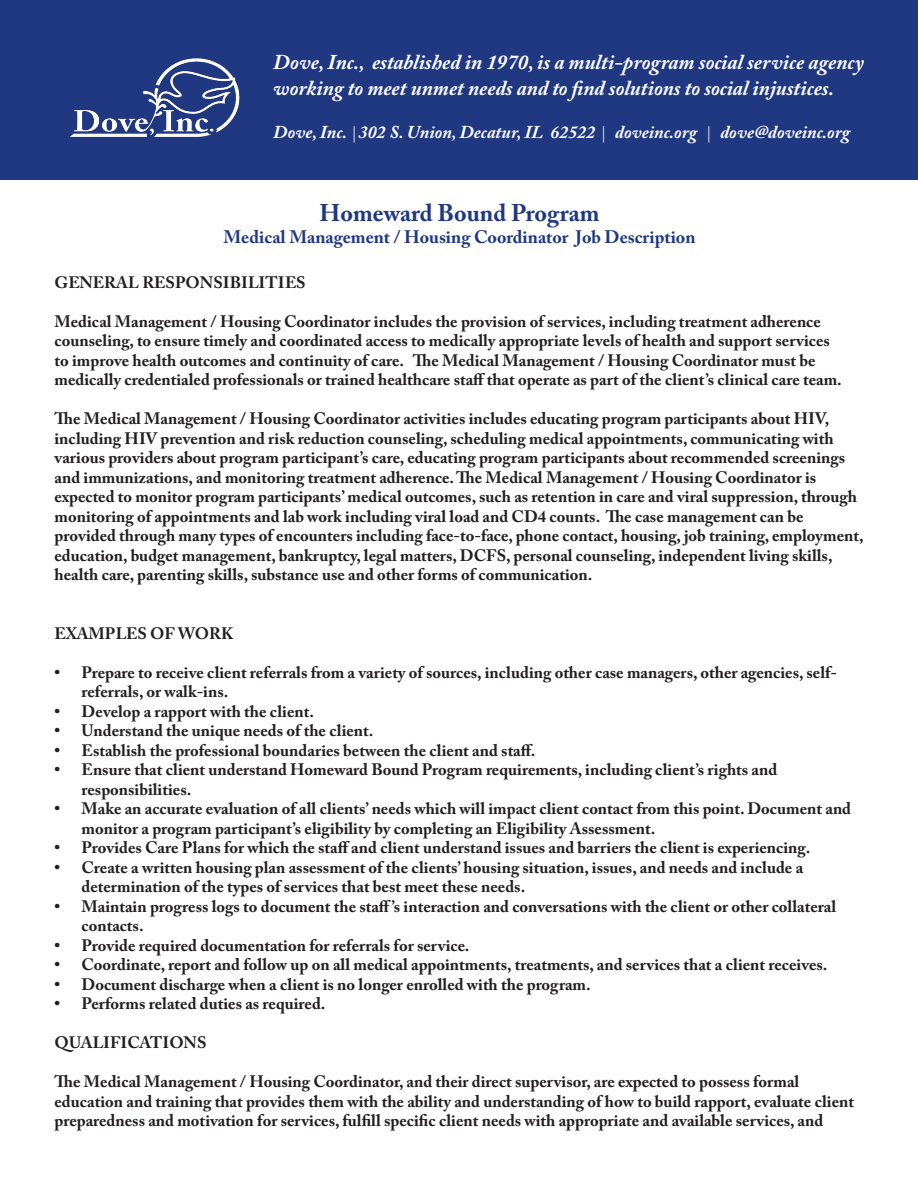
<style>
.page{position:relative;width:918px;height:1188px;background:#fff}
.page>*{position:absolute;margin:0;border:0;box-sizing:border-box;transform-origin:0 0}
.t1{font:700 24px "Adobe Caslon Pro";color:#203882}
.t2{font:italic 700 21px/25.2px "Adobe Caslon Pro";color:#fff}
.t3{font:italic 700 18px "Adobe Caslon Pro";color:#fff}
.t4{font:700 18px "Adobe Caslon Pro";color:#203882}
.t5{font:700 16.5px/19.5px "Adobe Caslon Pro";color:#231f20}
.s1{font-family:"Garamond";font-weight:400;font-style:normal}
</style>
<div class="page">
<div style="left:0;top:0;width:918px;height:179px;background:#203882"></div>
<img style="left:70px;top:58px;width:170px;height:79px">
<p class="t2" style="left:273px;top:50px;width:592px">Dove, Inc., established in 1970, is a multi-program social service agency working to meet unmet needs and to find solutions to social injustices.</p>
<p class="t3" style="left:273px;top:121px;width:578px">Dove, Inc. <span class="s1">|</span>302 S. Union, Decatur, IL 62522 <span class="s1">|</span> doveinc.org <span class="s1">|</span> dove@doveinc.org</p>
<p class="t1" style="left:320px;top:199px;width:281px">Homeward Bound Program</p>
<p class="t4" style="left:224px;top:226px;width:474px">Medical Management / Housing Coordinator Job Description</p>
<p class="t5" style="left:55px;top:272px;width:253px">GENERAL RESPONSIBILITIES</p>
<p class="t5" style="left:55px;top:311px;width:789px">Medical Management / Housing Coordinator includes the provision of services, including treatment adherence counseling, to ensure timely and coordinated access to medically appropriate levels of health and support services to improve health outcomes and continuity of care. The Medical Management / Housing Coordinator must be medically credentialed professionals or trained healthcare staff that operate as part of the client’s clinical care team.</p>
<p class="t5" style="left:55px;top:409px;width:811px">The Medical Management / Housing Coordinator activities includes educating program participants about HIV, including HIV prevention and risk reduction counseling, scheduling medical appointments, communicating with various providers about program participant’s care, educating program participants about recommended screenings and immunizations, and monitoring treatment adherence. The Medical Management / Housing Coordinator is expected to monitor program participants’ medical outcomes, such as retention in care and viral suppression, through monitoring of appointments and lab work including viral load and CD4 counts. The case management can be provided through many types of encounters including face-to-face, phone contact, housing, job training, employment, education, budget management, bankruptcy, legal matters, DCFS, personal counseling, independent living skills, health care, parenting skills, substance use and other forms of communication.</p>
<p class="t5" style="left:55px;top:623px;width:180px">EXAMPLES OF WORK</p>
<p class="t5" style="left:82px;top:662px;width:757px;text-indent:-27px">• Prepare to receive client referrals from a variety of sources, including other case managers, other agencies, self&shy;referrals, or walk-ins.</p>
<p class="t5" style="left:55px;top:701px;width:261px">• Develop a rapport with the client.</p>
<p class="t5" style="left:55px;top:721px;width:320px">• Understand the unique needs of the client.</p>
<p class="t5" style="left:55px;top:740px;width:482px">• Establish the professional boundaries between the client and staff.</p>
<p class="t5" style="left:82px;top:760px;width:697px;text-indent:-27px">• Ensure that client understand Homeward Bound Program requirements, including client’s rights and responsibilities.</p>
<p class="t5" style="left:82px;top:799px;width:771px;text-indent:-27px">• Make an accurate evaluation of all clients’ needs which will impact client contact from this point. Document and monitor a program participant’s eligibility by completing an Eligibility Assessment.</p>
<p class="t5" style="left:55px;top:838px;width:757px">• Provides Care Plans for which the staff and client understand issues and barriers the client is experiencing.</p>
<p class="t5" style="left:82px;top:857px;width:723px;text-indent:-27px">• Create a written housing plan assessment of the clients’ housing situation, issues, and needs and include a determination of the types of services that best meet these needs.</p>
<p class="t5" style="left:82px;top:896px;width:756px;text-indent:-27px">• Maintain progress logs to document the staff’s interaction and conversations with the client or other collateral contacts.</p>
<p class="t5" style="left:55px;top:935px;width:417px">• Provide required documentation for referrals for service.</p>
<p class="t5" style="left:55px;top:955px;width:774px">• Coordinate, report and follow up on all medical appointments, treatments, and services that a client receives.</p>
<p class="t5" style="left:55px;top:974px;width:538px">• Document discharge when a client is no longer enrolled with the program.</p>
<p class="t5" style="left:55px;top:994px;width:273px">• Performs related duties as required.</p>
<p class="t5" style="left:55px;top:1033px;width:153px">QUALIFICATIONS</p>
<p class="t5" style="left:55px;top:1072px;width:801px">The Medical Management / Housing Coordinator, and their direct supervisor, are expected to possess formal education and training that provides them with the ability and understanding of how to build rapport, evaluate client preparedness and motivation for services, fulfill specific client needs with appropriate and available services, and</p>
</div>
